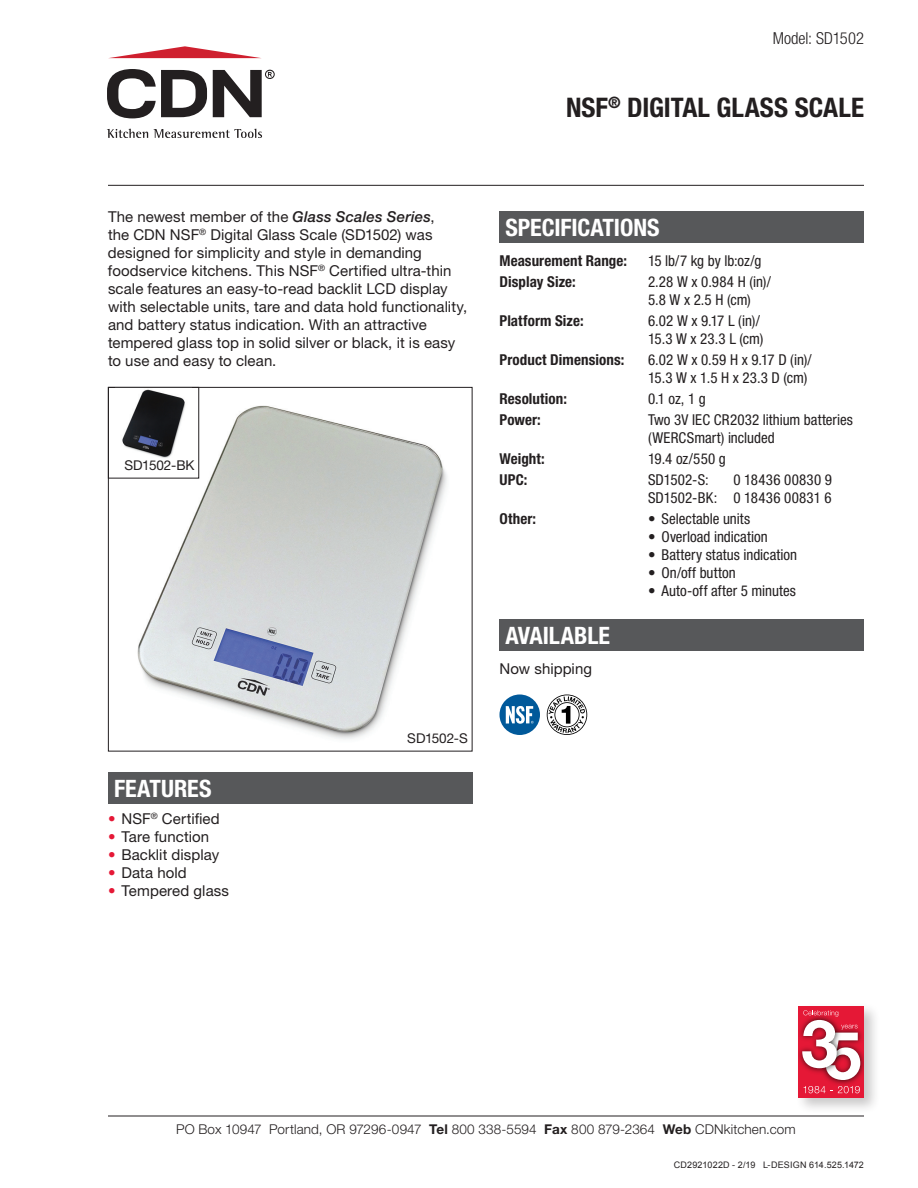
<style>
.page{position:relative;width:918px;height:1188px;background:#fff}
.page>*{position:absolute;margin:0;border:0;box-sizing:border-box;transform-origin:0 0}
.t1{font:700 condensed 27px "Helvetica Neue LT Std";color:#231f20}
.t2{font:700 condensed 24px "Helvetica Neue LT Std";color:#fff}
.t3{font:300 condensed 16.5px "Helvetica Neue LT Std";letter-spacing:.005em;color:#231f20}
.t4{font:15px/18px "Helvetica Neue LT Std";letter-spacing:.005em;color:#231f20}
.t5{font:condensed 15px/18px "Helvetica Neue LT Std";letter-spacing:.005em;color:#231f20}
.t6{font:700 condensed 15px "Helvetica Neue LT Std";letter-spacing:.005em;color:#231f20}
.t7{font:300 13.5px "Helvetica Neue LT Std";letter-spacing:.01em;color:#231f20}
.t8{font:13.5px "Helvetica Neue LT Std";letter-spacing:-.005em;color:#231f20}
.t9{font:9px "Arial";letter-spacing:.015em;color:#231f20}
.s1{font-weight:500;font-style:italic}
.s2{color:#e51836}
.s3{font-weight:700}
</style>
<div class="page">
<div style="left:108px;top:772px;width:364px;height:32px;background:#57585a"></div>
<div style="left:500px;top:212px;width:364px;height:31px;background:#57585a"></div>
<div style="left:500px;top:620px;width:364px;height:31px;background:#57585a"></div>
<hr style="left:108px;top:185px;width:756px;height:1px;background:#231f20">
<hr style="left:108px;top:1116px;width:756px;height:1px;background:#231f20">
<div style="left:795px;top:1003px;width:86px;height:111px;background:#231f20;opacity:.25"></div>
<div style="left:799px;top:1006px;width:65px;height:92px;background:#e51836"></div>
<img style="left:829px;top:1031px;width:35px;height:54px">
<img style="left:799px;top:1027px;width:3px;height:37px">
<svg style="left:802px;top:1010px;width:58px;height:70px"></svg>
<svg style="left:804px;top:1086px;width:56px;height:7px"></svg>
<div style="left:500px;top:694px;width:40px;height:41px;background:#00599a;border-radius:50%"></div>
<svg style="left:506px;top:706px;width:28px;height:18px"></svg>
<svg style="left:547px;top:694px;width:40px;height:41px"></svg>
<svg style="left:107px;top:69px;width:100px;height:49px"></svg>
<svg style="left:109px;top:46px;width:151px;height:12px"></svg>
<svg style="left:107px;top:129px;width:155px;height:9px"></svg>
<svg style="left:213px;top:70px;width:62px;height:47px"></svg>
<img style="left:110px;top:389px;width:337px;height:350px">
<img style="left:115px;top:389px;width:77px;height:73px">
<div style="left:108px;top:387px;width:91px;height:91px;border:1px solid #231f20"></div>
<p class="t3" style="left:773px;top:28px;width:93px">Model: SD1502</p>
<h1 class="t1" style="left:566px;top:91px;width:299px">NSF<sup>®</sup> DIGITAL GLASS SCALE</h1>
<p class="t4" style="left:108px;top:208px;width:361px">The newest member of the <span class="s1">Glass Scales Series</span>,<br>the CDN NSF<sup>®</sup> Digital Glass Scale (SD1502) was designed for simplicity and style in demanding foodservice kitchens. This NSF<sup>®</sup> Certified ultra-thin scale features an easy-to-read backlit LCD display with selectable units, tare and data hold functionality, and battery status indication. With an attractive tempered glass top in solid silver or black, it is easy to use and easy to clean.</p>
<p class="t8" style="left:124px;top:457px;width:72px">SD1502-BK</p>
<h2 class="t2" style="left:114px;top:774px;width:99px">FEATURES</h2>
<p class="t4" style="left:108px;top:809px;width:113px"><span class="s2">•</span> NSF<sup>®</sup> Certified</p>
<p class="t4" style="left:108px;top:827px;width:103px"><span class="s2">•</span> Tare function</p>
<p class="t4" style="left:108px;top:845px;width:113px"><span class="s2">•</span> Backlit display</p>
<p class="t4" style="left:108px;top:863px;width:80px"><span class="s2">•</span> Data hold</p>
<p class="t4" style="left:108px;top:881px;width:123px"><span class="s2">•</span> Tempered glass</p>
<p class="t8" style="left:407px;top:730px;width:62px">SD1502-S</p>
<h2 class="t2" style="left:506px;top:213px;width:156px">SPECIFICATIONS</h2>
<p class="t6" style="left:500px;top:252px;width:129px">Measurement Range:</p>
<p class="t5" style="left:648px;top:252px;width:115px">15 lb/7 kg by lb:oz/g</p>
<p class="t6" style="left:500px;top:273px;width:78px">Display Size:</p>
<p class="t5" style="left:648px;top:273px;width:124px">2.28 W x 0.984 H (in)/<br>5.8 W x 2.5 H (cm)</p>
<p class="t6" style="left:500px;top:312px;width:86px">Platform Size:</p>
<p class="t5" style="left:648px;top:312px;width:117px">6.02 W x 9.17 L (in)/<br>15.3 W x 23.3 L (cm)</p>
<p class="t6" style="left:500px;top:351px;width:126px">Product Dimensions:</p>
<p class="t5" style="left:648px;top:351px;width:165px">6.02 W x 0.59 H x 9.17 D (in)/<br>15.3 W x 1.5 H x 23.3 D (cm)</p>
<p class="t6" style="left:500px;top:390px;width:69px">Resolution:</p>
<p class="t5" style="left:648px;top:390px;width:59px">0.1 oz, 1 g</p>
<p class="t6" style="left:500px;top:411px;width:43px">Power:</p>
<p class="t5" style="left:648px;top:411px;width:206px">Two 3V IEC CR2032 lithium batteries (WERCSmart) included</p>
<p class="t6" style="left:500px;top:450px;width:47px">Weight:</p>
<p class="t5" style="left:648px;top:450px;width:79px">19.4 oz/550 g</p>
<p class="t6" style="left:500px;top:471px;width:29px">UPC:</p>
<p class="t5" style="left:648px;top:471px;width:62px">SD1502-S:</p>
<p class="t5" style="left:648px;top:471px;width:186px;text-align:right">0 18436 00830 9<br>SD1502-BK: 0 18436 00831 6</p>
<p class="t6" style="left:500px;top:510px;width:38px">Other:</p>
<p class="t5" style="left:648px;top:510px;width:104px">• Selectable units</p>
<p class="t5" style="left:648px;top:528px;width:121px">• Overload indication</p>
<p class="t5" style="left:648px;top:546px;width:151px">• Battery status indication</p>
<p class="t5" style="left:648px;top:564px;width:89px">• On/off button</p>
<p class="t5" style="left:648px;top:582px;width:149px">• Auto-off after 5 minutes</p>
<h2 class="t2" style="left:506px;top:621px;width:106px">AVAILABLE</h2>
<p class="t4" style="left:500px;top:660px;width:94px">Now shipping</p>
<p class="t7" style="left:176px;top:1121px;width:621px">PO Box 10947 Portland, OR 97296-0947 <span class="s3">Tel</span> 800 338-5594 <span class="s3">Fax</span> 800 879-2364 <span class="s3">Web</span> CDNkitchen.com</p>
<p class="t9" style="left:674px;top:1158px;width:192px">CD2921022D - 2/19 L-DESIGN 614.525.1472</p>
</div>
